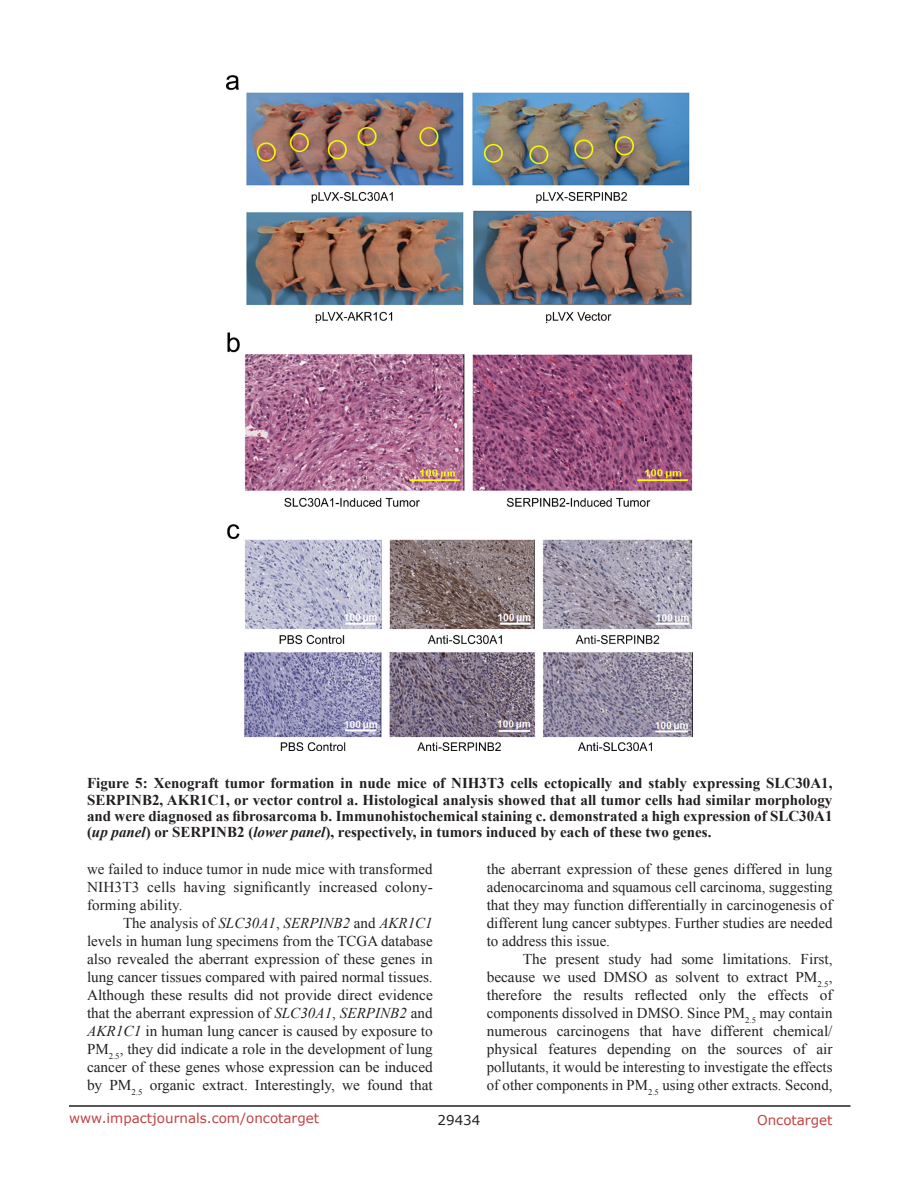
<style>
.page{position:relative;width:918px;height:1188px;background:#fff}
.page>*{position:absolute;margin:0;border:0;box-sizing:border-box;transform-origin:0 0}
.BodyText{font:15px/18px "Times New Roman";color:#231f20;text-align:justify}
.FigureText{font:700 15px/16.2px "Times New Roman";color:#231f20;text-align:justify}
.t1{font:13.5px "Verdana";color:#c24141}
.t2{font:13.5px "Verdana";color:#231f20}
.s1{font-style:italic}
</style>
<div class="page">
<hr style="left:69px;top:1105px;width:781px;height:2px;background:#231f20">
<img style="left:227px;top:75px;width:466px;height:676px">
<p class="FigureText" style="left:87px;top:775px;width:747px">Figure 5: Xenograft tumor formation in nude mice of NIH3T3 cells ectopically and stably expressing SLC30A1, SERPINB2, AKR1C1, or vector control a. Histological analysis showed that all tumor cells had similar morphology and were diagnosed as fibrosarcoma b. Immunohistochemical staining c. demonstrated a high expression of SLC30A1 (<span class="s1">up panel</span>) or SERPINB2 (<span class="s1">lower panel</span>), respectively, in tumors induced by each of these two genes.</p>
<p class="BodyText" style="left:87px;top:860px;width:347px">we failed to induce tumor in nude mice with transformed NIH3T3 cells having significantly increased colony&shy;forming ability.</p>
<p class="BodyText" style="left:87px;top:914px;width:347px;text-indent:36px">The analysis of <span class="s1">SLC30A1</span>, <span class="s1">SERPINB2</span> and <span class="s1">AKR1C1 </span>levels in human lung specimens from the TCGA database also revealed the aberrant expression of these genes in lung cancer tissues compared with paired normal tissues.<br>Although these results did not provide direct evidence that the aberrant expression of <span class="s1">SLC30A1</span>, <span class="s1">SERPINB2</span> and <span class="s1">AKR1C1</span> in human lung cancer is caused by exposure to PM<sub>2.5</sub>, they did indicate a role in the development of lung cancer of these genes whose expression can be induced by PM<sub>2.5</sub> organic extract. Interestingly, we found that</p>
<p class="BodyText" style="left:487px;top:860px;width:347px">the aberrant expression of these genes differed in lung adenocarcinoma and squamous cell carcinoma, suggesting that they may function differentially in carcinogenesis of different lung cancer subtypes. Further studies are needed to address this issue.</p>
<p class="BodyText" style="left:487px;top:950px;width:347px;text-indent:36px">The present study had some limitations. First, because we used DMSO as solvent to extract PM<sub>2.5</sub>, therefore the results reflected only the effects of components dissolved in DMSO. Since PM<sub>2.5</sub> may contain numerous carcinogens that have different chemical/ physical features depending on the sources of air pollutants, it would be interesting to investigate the effects of other components in PM<sub>2.5</sub> using other extracts. Second,</p>
<p class="t1" style="left:69px;top:1109px;width:252px">www.impactjournals.com/oncotarget</p>
<p class="t2" style="left:438px;top:1111px;width:44px">29434</p>
<p class="t1" style="left:757px;top:1111px;width:77px">Oncotarget</p>
</div>
